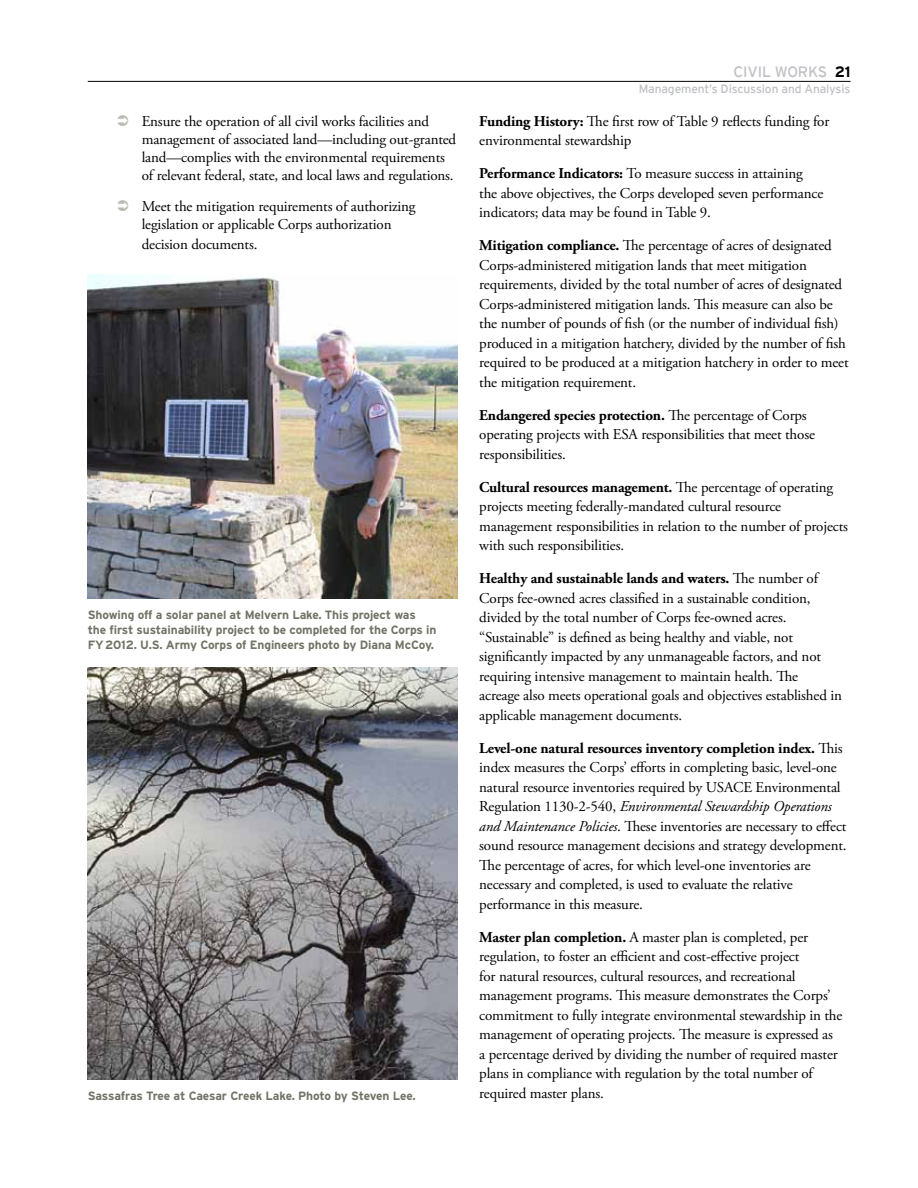
<style>
.page{position:relative;width:918px;height:1188px;background:#fff}
.page>*{position:absolute;margin:0;border:0;box-sizing:border-box;transform-origin:0 0}
.t1{font:15px/19.5px "Adobe Garamond Pro";letter-spacing:-.01em;color:#000}
.t2{font:15px "Interstate";color:#bfc0c4}
.t3{font:700 12px/15px "Interstate";letter-spacing:-.025em;color:#717365}
.t4{font:12px "Interstate";letter-spacing:-.01em;color:#bfc0c4}
.s1{font-weight:700;color:#000}
.s2{font-weight:700}
.s3{font-style:italic}
</style>
<div class="page">
<hr style="left:88px;top:81px;width:762px;height:1px;background:#000">
<img style="left:88px;top:274px;width:370px;height:324px">
<img style="left:88px;top:668px;width:369px;height:411px">
<p class="t1" style="left:142px;top:112px;width:316px;line-height:18px">Ensure the operation of all civil works facilities and management of associated land—including out-granted land—complies with the environmental requirements of relevant federal, state, and local laws and regulations.</p>
<p class="t1" style="left:142px;top:198px;width:275px;line-height:18px">Meet the mitigation requirements of authorizing legislation or applicable Corps authorization</p>
<p class="t1" style="left:142px;top:235px;width:117px">decision documents.</p>
<p class="t3" style="left:88px;top:607px;width:350px">Showing off a solar panel at M elvern Lake. This project was the first sustainability project to be completed for the Corps in<br>FY 2012. U.S. Army Corps of Engineers photo by Diana McCoy.</p>
<p class="t3" style="left:88px;top:1088px;width:329px">Sassafras Tree at Caesar Creek Lake. Photo by Steven Lee.</p>
<p class="t2" style="left:734px;top:64px;width:18px">Civil</p>
<p class="t2" style="left:775px;top:64px;width:77px">Wor ks <span class="s1">21</span></p>
<p class="t4" style="left:639px;top:82px;width:213px">Management’s Discussion and Analysis</p>
<p class="t1" style="left:479px;top:112px;width:352px"><span class="s2">Funding History:</span> The first row of Table 9 reflects funding for environmental stewardship</p>
<p class="t1" style="left:479px;top:164px;width:346px"><span class="s2">Performance Indicators:</span> To measure success in attaining the above objectives, the Corps developed seven performance indicators; data may be found in Table 9.</p>
<p class="t1" style="left:479px;top:236px;width:371px"><span class="s2">Mitigation compliance.</span> The percentage of acres of designated Corps-administered mitigation lands that meet mitigation requirements, divided by the total number of acres of designated Corps-administered mitigation lands. This measure can also be the number of pounds of fish (or the number of individual fish) produced in a mitigation hatchery, divided by the number of fish required to be produced at a mitigation hatchery in order to meet the mitigation requirement.</p>
<p class="t1" style="left:479px;top:406px;width:337px"><span class="s2">Endangered species protection.</span> The percentage of Corps operating projects with ESA responsibilities that meet those responsibilities.</p>
<p class="t1" style="left:479px;top:478px;width:370px"><span class="s2">Cultural resources management.</span> The percentage of operating projects meeting federally-mandated cultural resource management responsibilities in relation to the number of projects with such responsibilities.</p>
<p class="t1" style="left:479px;top:569px;width:364px"><span class="s2">Healthy and sustainable lands and waters.</span> The number of Corps fee-owned acres classified in a sustainable condition, divided by the total number of Corps fee-owned acres. “Sustainable” is defined as being healthy and viable, not significantly impacted by any unmanageable factors, and not requiring intensive management to maintain health. The acreage also meets operational goals and objectives established in applicable management documents.</p>
<p class="t1" style="left:479px;top:739px;width:369px"><span class="s2">Level-one natural resources inventory completion index.</span> This index measures the Corps’ efforts in completing basic, level-one natural resource inventories required by USACE Environmental Regulation 1130-2-540, <span class="s3">Environmental Stewardship Operations and Maintenance Policies</span>. These inventories are necessary to effect sound resource management decisions and strategy development.<br>The percentage of acres, for which level-one inventories are necessary and completed, is used to evaluate the relative performance in this measure.</p>
<p class="t1" style="left:479px;top:928px;width:365px"><span class="s2">Master plan completion.</span> A master plan is completed, per regulation, to foster an efficient and cost-effective project<br>for natural resources, cultural resources, and recreational management programs. This measure demonstrates the Corps’ commitment to fully integrate environmental stewardship in the management of operating projects. The measure is expressed as a percentage derived by dividing the number of required master plans in compliance with regulation by the total number of required master plans.</p>
</div>
